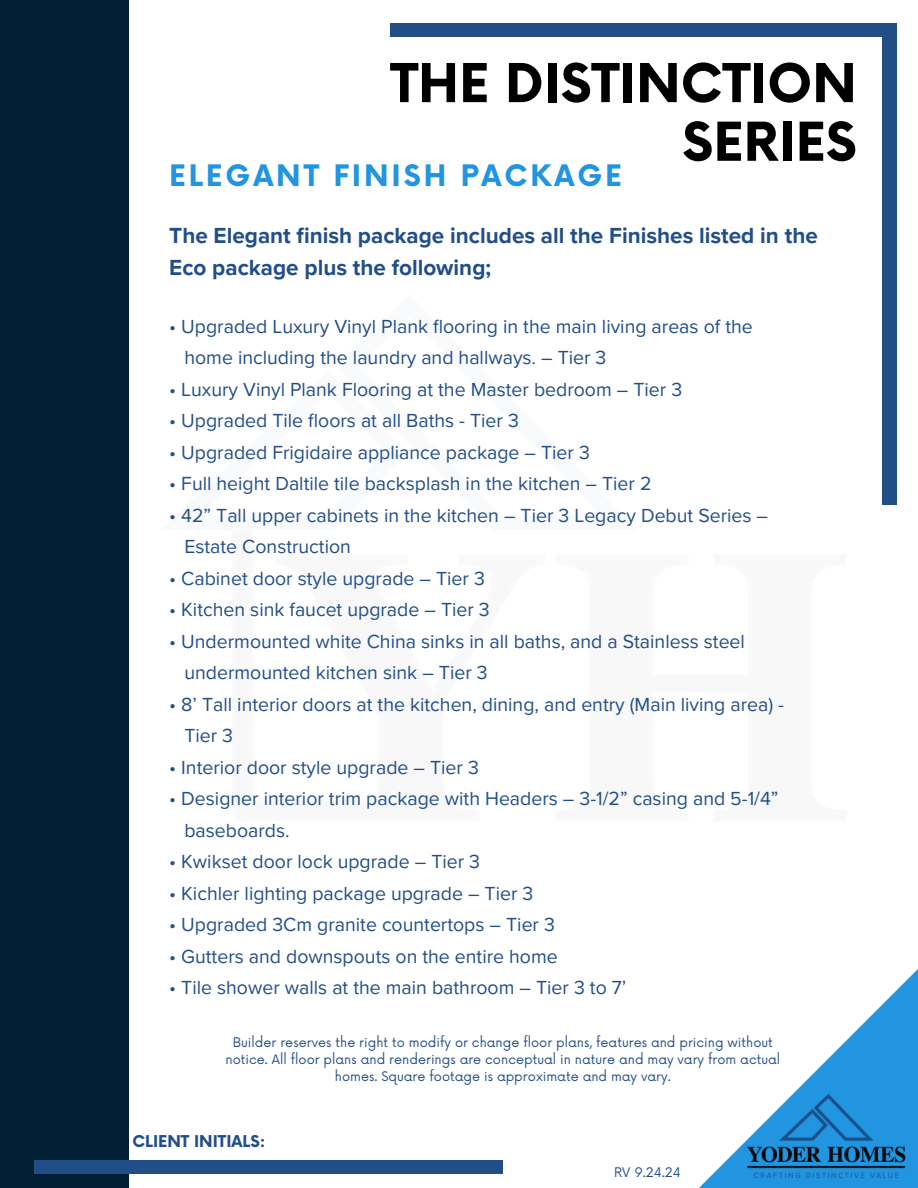
<style>
.page{position:relative;width:918px;height:1188px;background:#fff}
.page>*{position:absolute;margin:0;border:0;box-sizing:border-box;transform-origin:0 0}
.t1{font:700 52.2px/58.7px "Now";color:#000;text-align:right}
.t2{font:700 28.8px "Now";letter-spacing:.1em;color:#2195df}
.t3{font:700 22.5px/31.5px "Proxima Nova";color:#224e88}
.t4{font:19.5px/31.5px "Proxima Nova";color:#224e88}
.t5{font:700 15.9px "Now";color:#224e88}
.t6{font:12.9px/17.2px "Now";color:#224e88;text-align:center}
</style>
<div class="page">
<div style="left:0;top:0;width:129px;height:1188px;background:#001e34"></div>
<div style="left:882px;top:37px;width:15px;height:468px;background:#224e88"></div>
<div style="left:390px;top:23px;width:507px;height:14px;background:#224e88"></div>
<div style="left:35px;top:1160px;width:468px;height:14px;background:#224e88"></div>
<svg style="left:699px;top:969px;width:219px;height:219px"></svg>
<img style="left:744px;top:1091px;width:164px;height:91px">
<p class="t1" style="left:390px;top:57px;width:468px">THE DISTINCTION<br>SERIES</p>
<h2 class="t2" style="left:169px;top:160px;width:454px">ELEGANT FINISH PACKAGE</h2>
<p class="t3" style="left:169px;top:221px;width:650px">The Elegant finish package includes all the Finishes listed in the<br>Eco package plus the following;</p>
<h5 class="t4" style="left:184px;top:311px;width:570px;text-indent:-15px">• Upgraded Luxury Vinyl Plank flooring in the main living areas of the home including the laundry and hallways. – Tier 3</h5>
<h5 class="t4" style="left:169px;top:374px;width:515px">• Luxury Vinyl Plank Flooring at the Master bedroom – Tier 3</h5>
<h5 class="t4" style="left:169px;top:406px;width:351px">• Upgraded Tile floors at all Baths - Tier 3</h5>
<h5 class="t4" style="left:169px;top:437px;width:422px">• Upgraded Frigidaire appliance package – Tier 3</h5>
<h5 class="t4" style="left:169px;top:469px;width:484px">• Full height Daltile tile backsplash in the kitchen – Tier 2</h5>
<h5 class="t4" style="left:184px;top:500px;width:585px;text-indent:-15px">• 42” Tall upper cabinets in the kitchen – Tier 3 Legacy Debut Series –<br>Estate Construction</h5>
<h5 class="t4" style="left:169px;top:563px;width:317px">• Cabinet door style upgrade – Tier 3</h5>
<h5 class="t4" style="left:169px;top:595px;width:322px">• Kitchen sink faucet upgrade – Tier 3</h5>
<h5 class="t4" style="left:184px;top:626px;width:562px;text-indent:-15px">• Undermounted white China sinks in all baths, and a Stainless steel undermounted kitchen sink – Tier 3</h5>
<h5 class="t4" style="left:184px;top:689px;width:601px;text-indent:-15px">• 8’ Tall interior doors at the kitchen, dining, and entry (Main living area) -<br>Tier 3</h5>
<h5 class="t4" style="left:169px;top:752px;width:311px">• Interior door style upgrade – Tier 3</h5>
<h5 class="t4" style="left:184px;top:784px;width:596px;text-indent:-15px">• Designer interior trim package with Headers – 3-1/2” casing and 5-1/4” baseboards.</h5>
<h5 class="t4" style="left:169px;top:847px;width:312px">• Kwikset door lock upgrade – Tier 3</h5>
<h5 class="t4" style="left:169px;top:878px;width:366px">• Kichler lighting package upgrade – Tier 3</h5>
<h5 class="t4" style="left:169px;top:910px;width:387px">• Upgraded 3Cm granite countertops – Tier 3</h5>
<h5 class="t4" style="left:169px;top:941px;width:390px">• Gutters and downspouts on the entire home</h5>
<h5 class="t4" style="left:169px;top:973px;width:459px">• Tile shower walls at the main bathroom – Tier 3 to 7’</h5>
<h3 class="t6" style="left:226px;top:1034px;width:556px">Builder reserves the right to modify or change floor plans, features and pricing without notice. All floor plans and renderings are conceptual in nature and may vary from actual homes. Square footage is approximate and may vary.</h3>
<h4 class="t5" style="left:132px;top:1132px;width:135px">CLIENT INITIALS:</h4>
<p class="t6" style="left:614px;top:1165px;width:68px">RV 9.24.24</p>
</div>
